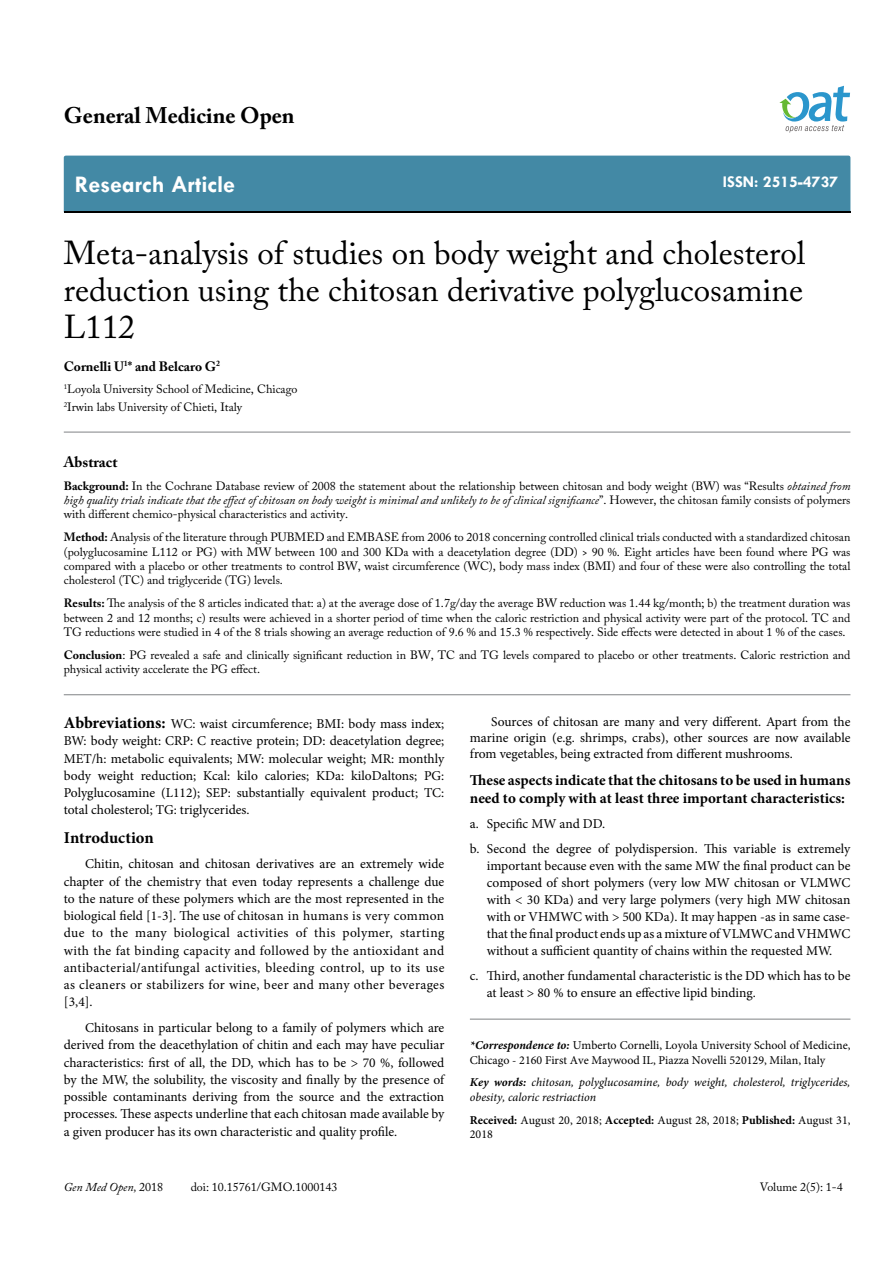
<style>
.page{position:relative;width:893px;height:1263px;background:#fff}
.page>*{position:absolute;margin:0;border:0;box-sizing:border-box;transform-origin:0 0}
.t1{font:33px/37.5px "Adobe Caslon Pro";color:#000;text-align:justify}
.t2{font:700 24px "Tw Cen";color:#fff}
.t3{font:700 22.5px "Adobe Caslon Pro";color:#000}
.t4{font:700 16.5px "Tw Cen";color:#fff}
.t5{font:700 16.5px "Minion Pro";letter-spacing:-.005em;color:#000}
.t6{font:700 15px/18px "Minion Pro";color:#000}
.t7{font:700 15px "Adobe Caslon Pro";color:#000}
.t8{font:13.5px/17.2px "Minion Pro";color:#000;text-align:justify}
.t9{font:700 13.5px "Adobe Caslon Pro";color:#000}
.t10{font:12px/14.4px "Adobe Caslon Pro";color:#000;text-align:justify}
.t11{font:12px/14.4px "Minion Pro";color:#000}
.t12{font:italic 12px/14.4px "Minion Pro";color:#000}
.t13{font:italic 12px "Adobe Caslon Pro";color:#000}
.s1{font-weight:700}
.s2{font-style:italic}
.s3{font-weight:700;font-size:16.5px}
.s4{font-weight:700;font-style:italic}
.s5{font-style:normal}
</style>
<div class="page">
<div style="left:64px;top:156px;width:786px;height:56px;background:#4389a5"></div>
<svg style="left:779px;top:86px;width:71px;height:47px"></svg>
<hr style="left:64px;top:694px;width:786px;height:1px;background:#808285">
<hr style="left:64px;top:432px;width:786px;height:1px;background:#808285">
<hr style="left:470px;top:1019px;width:380px;height:1px;background:#808285">
<h3 class="t3" style="left:64px;top:102px;width:232px">General Medicine Open</h3>
<h2 class="t2" style="left:75px;top:170px;width:162px">Research Article</h2>
<p class="t4" style="left:723px;top:172px;width:117px">ISSN: 2515-4737</p>
<h1 class="t1" style="left:64px;top:233px;width:743px">Meta-analysis of studies on body weight and cholesterol reduction using the chitosan derivative polyglucosamine L112</h1>
<p class="t9" style="left:64px;top:358px;width:158px">Cornelli U<sup>1</sup>* and Belcaro G<sup>2</sup></p>
<p class="t10" style="left:64px;top:380px;width:235px;line-height:18px"><sup>1</sup>Loyola University School of Medicine, Chicago<br><sup>2</sup>Irwin labs University of Chieti, Italy</p>
<p class="t7" style="left:64px;top:453px;width:55px">Abstract</p>
<p class="t10" style="left:64px;top:478px;width:788px"><span class="s1">Background:</span> In the Cochrane Database review of 2008 the statement about the relationship between chitosan and body weight (BW) was “Results <span class="s2">obtained from high quality trials indicate that the effect of chitosan on body weight is minimal and unlikely to be of clinical significance</span>”. However, the chitosan family consists of polymers with different chemico-physical characteristics and activity.</p>
<p class="t10" style="left:64px;top:530px;width:788px"><span class="s1">Method:</span> Analysis of the literature through PUBMED and EMBASE from 2006 to 2018 concerning controlled clinical trials conducted with a standardized chitosan (polyglucosamine L112 or PG) with MW between 100 and 300 KDa with a deacetylation degree (DD) &gt; 90 %. Eight articles have been found where PG was compared with a placebo or other treatments to control BW, waist circumference (WC), body mass index (BMI) and four of these were also controlling the total cholesterol (TC) and triglyceride (TG) levels.</p>
<p class="t10" style="left:64px;top:596px;width:788px"><span class="s1">Results:</span> The analysis of the 8 articles indicated that: a) at the average dose of 1.7g/day the average BW reduction was 1.44 kg/month; b) the treatment duration was between 2 and 12 months; c) results were achieved in a shorter period of time when the caloric restriction and physical activity were part of the protocol. TC and TG reductions were studied in 4 of the 8 trials showing an average reduction of 9.6 % and 15.3 % respectively. Side effects were detected in about 1 % of the cases.</p>
<p class="t10" style="left:64px;top:648px;width:788px"><span class="s1">Conclusion</span>: PG revealed a safe and clinically significant reduction in BW, TC and TG levels compared to placebo or other treatments. Caloric restriction and physical activity accelerate the PG effect.</p>
<p class="t8" style="left:64px;top:715px;width:382px"><span class="s3">Abbreviations:</span> WC: waist circumference; BMI: body mass index; BW: body weight: CRP: C reactive protein; DD: deacetylation degree; MET/h: metabolic equivalents; MW: molecular weight; MR: monthly body weight reduction; Kcal: kilo calories; KDa: kiloDaltons; PG:<br>Polyglucosamine (L112); SEP: substantially equivalent product; TC: total cholesterol; TG: triglycerides.</p>
<p class="t5" style="left:64px;top:826px;width:91px">Introduction</p>
<p class="t8" style="left:64px;top:855px;width:382px;text-indent:21px">Chitin, chitosan and chitosan derivatives are an extremely wide chapter of the chemistry that even today represents a challenge due to the nature of these polymers which are the most represented in the biological field [1-3]. The use of chitosan in humans is very common due to the many biological activities of this polymer, starting with the fat binding capacity and followed by the antioxidant and antibacterial/antifungal activities, bleeding control, up to its use as cleaners or stabilizers for wine, beer and many other beverages [3,4].</p>
<p class="t8" style="left:64px;top:1019px;width:382px;text-indent:21px">Chitosans in particular belong to a family of polymers which are derived from the deacethylation of chitin and each may have peculiar characteristics: first of all, the DD, which has to be &gt; 70 %, followed by the MW, the solubility, the viscosity and finally by the presence of possible contaminants deriving from the source and the extraction processes. These aspects underline that each chitosan made available by a given producer has its own characteristic and quality profile.</p>
<p class="t8" style="left:470px;top:713px;width:382px;line-height:16.2px;text-indent:21px">Sources of chitosan are many and very different. Apart from the marine origin (e.g. shrimps, crabs), other sources are now available from vegetables, being extracted from different mushrooms.</p>
<p class="t6" style="left:470px;top:771px;width:382px">These aspects indicate that the chitosans to be used in humans need to comply with at least three important characteristics:</p>
<p class="t8" style="left:470px;top:811px;width:382px;line-height:25.3px">a. Specific MW and DD.<br>b. Second the degree of polydispersion. This variable is extremely</p>
<p class="t8" style="left:487px;top:858px;width:365px;line-height:16.8px">important because even with the same MW the final product can be composed of short polymers (very low MW chitosan or VLMWC with &lt; 30 KDa) and very large polymers (very high MW chitosan with or VHMWC with &gt; 500 KDa). It may happen -as in same case&shy;that the final product ends up as a mixture of VLMWC and VHMWC without a sufficient quantity of chains within the requested MW.</p>
<p class="t8" style="left:487px;top:967px;width:365px;line-height:16.8px;text-indent:-17px">c. Third, another fundamental characteristic is the DD which has to be at least &gt; 80 % to ensure an effective lipid binding.</p>
<p class="t11" style="left:470px;top:1038px;width:382px"><span class="s4">*Correspondence to:</span> Umberto Cornelli, Loyola University School of Medicine,<br>Chicago - 2160 First Ave Maywood IL, Piazza Novelli 520129, Milan, Italy</p>
<p class="t12" style="left:470px;top:1075px;width:382px"><span class="s1">Key words:</span> chitosan, polyglucosamine, body weight, cholesterol, triglycerides, obesity, caloric restriaction</p>
<p class="t11" style="left:470px;top:1113px;width:382px"><span class="s1">Received:</span> August 20, 2018; <span class="s1">Accepted:</span> August 28, 2018; <span class="s1">Published:</span> August 31,<br>2018</p>
<p class="t13" style="left:64px;top:1180px;width:101px">Gen Med Open, <span class="s5">2018</span></p>
<p class="t10" style="left:191px;top:1180px;width:148px">doi: 10.15761/GMO.1000143</p>
<p class="t10" style="left:760px;top:1180px;width:84px">Volume 2(5): 1-4</p>
</div>
